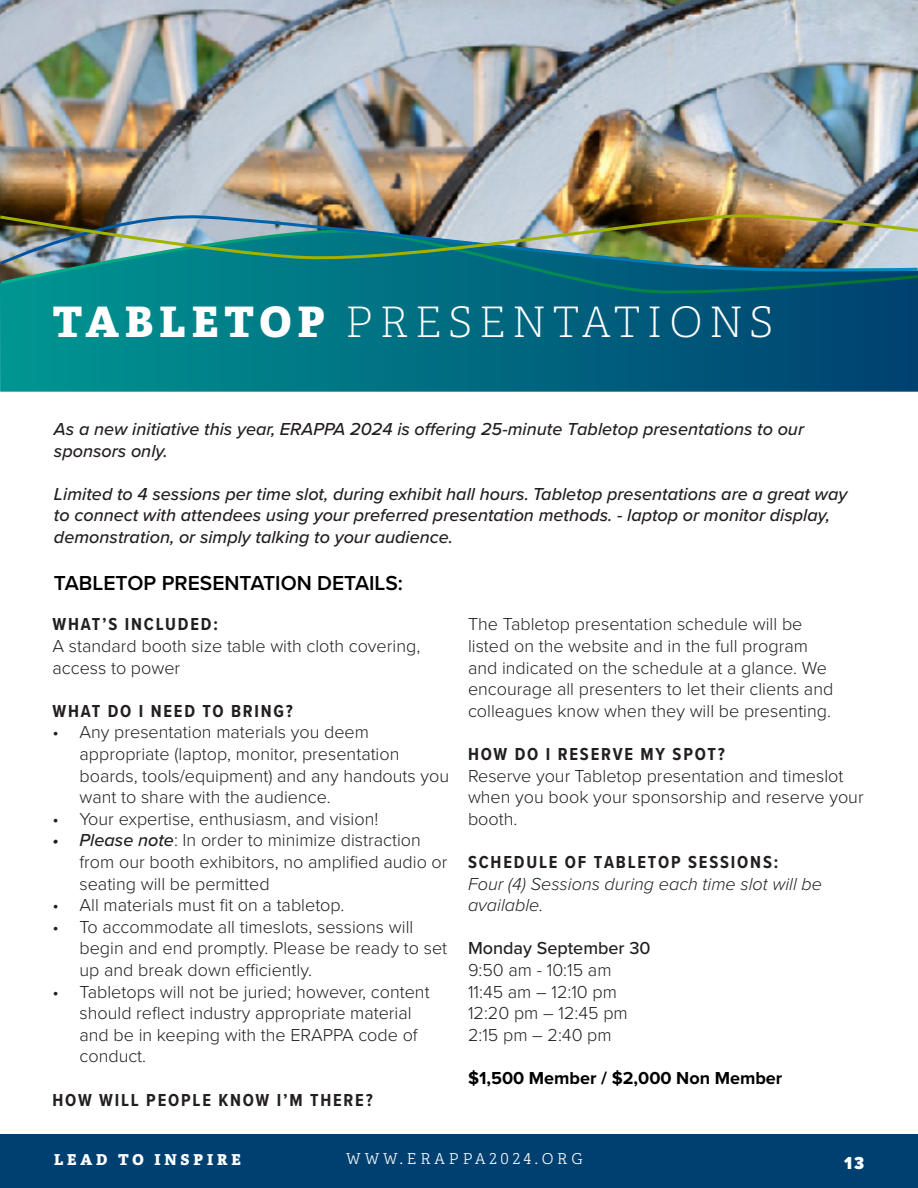
<style>
.page{position:relative;width:918px;height:1188px;background:#fff}
.page>*{position:absolute;margin:0;border:0;box-sizing:border-box;transform-origin:0 0}
.t1{font:42px "Adelle PE Th";letter-spacing:.15em;color:#fff}
.t2{font:600 21px "Proxima Nova";color:#000}
.Subheader_Descriptio{font:300 18px/21.6px "Proxima Nova";color:#231f20}
.t3{font:italic 500 18px/21.6px "Proxima Nova";color:#231f20}
.Subheader_Descriptio-2{font:italic 300 18px/21.6px "Proxima Nova";color:#231f20}
.Bold_Condensed_Black{font:700 18px "Proxima Nova Cond";letter-spacing:.1em;color:#231f20}
.Paragraph{font:300 18px/21.6px "Proxima Nova";color:#231f20}
.Subheader_Descriptio-3{font:700 18px "Proxima Nova";color:#000}
.t4{font:900 18px "Proxima Nova Cond";color:#fff}
.t5{font:15px "Adelle PE Lt";letter-spacing:.26em;color:#fff}
.t6{font:15px "Adelle PE Eb";letter-spacing:.26em;color:#fff}
.s1{font-family:"Adelle PE Eb"}
.s2{font-weight:500;font-style:italic}
.s3{font-family:"Proxima Nova Cond";font-weight:700}
.s4{font-family:"Proxima Nova Cond";font-weight:700;font-style:normal}
.s5{font-weight:500}
</style>
<div class="page">
<div style="left:0;top:1134px;width:918px;height:54px;background:#004070"></div>
<img style="left:0;top:0;width:918px;height:210px">
<svg style="left:0;top:299px;width:918px;height:93px;background:#006b81"></svg>
<svg style="left:0;top:275px;width:918px;height:24px;background:#006d7d"></svg>
<svg style="left:0;top:265px;width:918px;height:10px;background:#117384"></svg>
<img style="left:0;top:210px;width:918px;height:55px">
<p class="t1" style="left:53px;top:293px;width:722px"><span class="s1">TABLETOP</span> PRESENTATIONS</p>
<p class="t3" style="left:54px;top:418px;width:752px">As a new initiative this year, ERAPPA 2024 is offering 25-minute Tabletop presentations to our sponsors only.</p>
<p class="t3" style="left:54px;top:482px;width:795px">Limited to 4 sessions per time slot, during exhibit hall hours. Tabletop presentations are a great way to connect with attendees using your preferred presentation methods. - laptop or monitor display, demonstration, or simply talking to your audience.</p>
<p class="t2" style="left:54px;top:567px;width:351px">TABLETOP PRESENTATION DETAILS:</p>
<p class="Bold_Condensed_Black" style="left:53px;top:611px;width:167px">WHAT’S INCLUDED:</p>
<p class="Paragraph" style="left:53px;top:634px;width:369px">A standard booth size table with cloth covering, access to power</p>
<p class="Bold_Condensed_Black" style="left:53px;top:698px;width:242px">WHAT DO I NEED TO BRING?</p>
<p class="Subheader_Descriptio" style="left:80px;top:721px;width:371px;text-indent:-27px">• Any presentation materials you deem appropriate (laptop, monitor, presentation boards, tools/equipment) and any handouts you want to share with the audience.</p>
<p class="Subheader_Descriptio" style="left:53px;top:807px;width:327px">• Your expertise, enthusiasm, and vision!</p>
<p class="Subheader_Descriptio" style="left:80px;top:829px;width:370px;text-indent:-27px"><span class="s2">• Please note</span>: In order to minimize distraction from our booth exhibitors, no amplified audio or seating will be permitted</p>
<p class="Subheader_Descriptio" style="left:53px;top:893px;width:294px">• All materials must fit on a tabletop.</p>
<p class="Subheader_Descriptio" style="left:80px;top:915px;width:369px;text-indent:-27px">• To accommodate all timeslots, sessions will begin and end promptly. Please be ready to set up and break down efficiently.</p>
<p class="Subheader_Descriptio" style="left:80px;top:980px;width:352px;text-indent:-27px">• Tabletops will not be juried; however, content should reflect industry appropriate material and be in keeping with the ERAPPA code of conduct.</p>
<p class="Bold_Condensed_Black" style="left:53px;top:1086px;width:322px">HOW WILL PEOPLE KNOW I’M THERE?</p>
<p class="Subheader_Descriptio" style="left:468px;top:613px;width:367px">The Tabletop presentation schedule will be listed on the website and in the full program and indicated on the schedule at a glance. We encourage all presenters to let their clients and colleagues know when they will be presenting.</p>
<p class="Subheader_Descriptio" style="left:468px;top:742px;width:397px"><span class="s3">HOW DO I RESERVE MY SPOT?<br></span>Reserve your Tabletop presentation and timeslot when you book your sponsorship and reserve your booth.</p>
<p class="Subheader_Descriptio-2" style="left:468px;top:850px;width:356px"><span class="s4">SCHEDULE OF TABLETOP SESSIONS:<br></span>Four (4) Sessions during each time slot will be available.</p>
<p class="Subheader_Descriptio" style="left:468px;top:937px;width:184px"><span class="s5">Monday September 30<br></span>9:50 am - 10:15 am<br>11:45 am – 12:10 pm<br>12:20 pm – 12:45 pm<br>2:15 pm – 2:40 pm</p>
<p class="Subheader_Descriptio-3" style="left:468px;top:1065px;width:316px">$1,500 Member / $2,000 Non Member</p>
<p class="t6" style="left:54px;top:1149px;width:188px">LEAD TO INSPIRE</p>
<p class="t5" style="left:346px;top:1148px;width:238px">WWW.ERAPPA2024.ORG</p>
<p class="t4" style="left:844px;top:1150px;width:21px">13</p>
</div>
